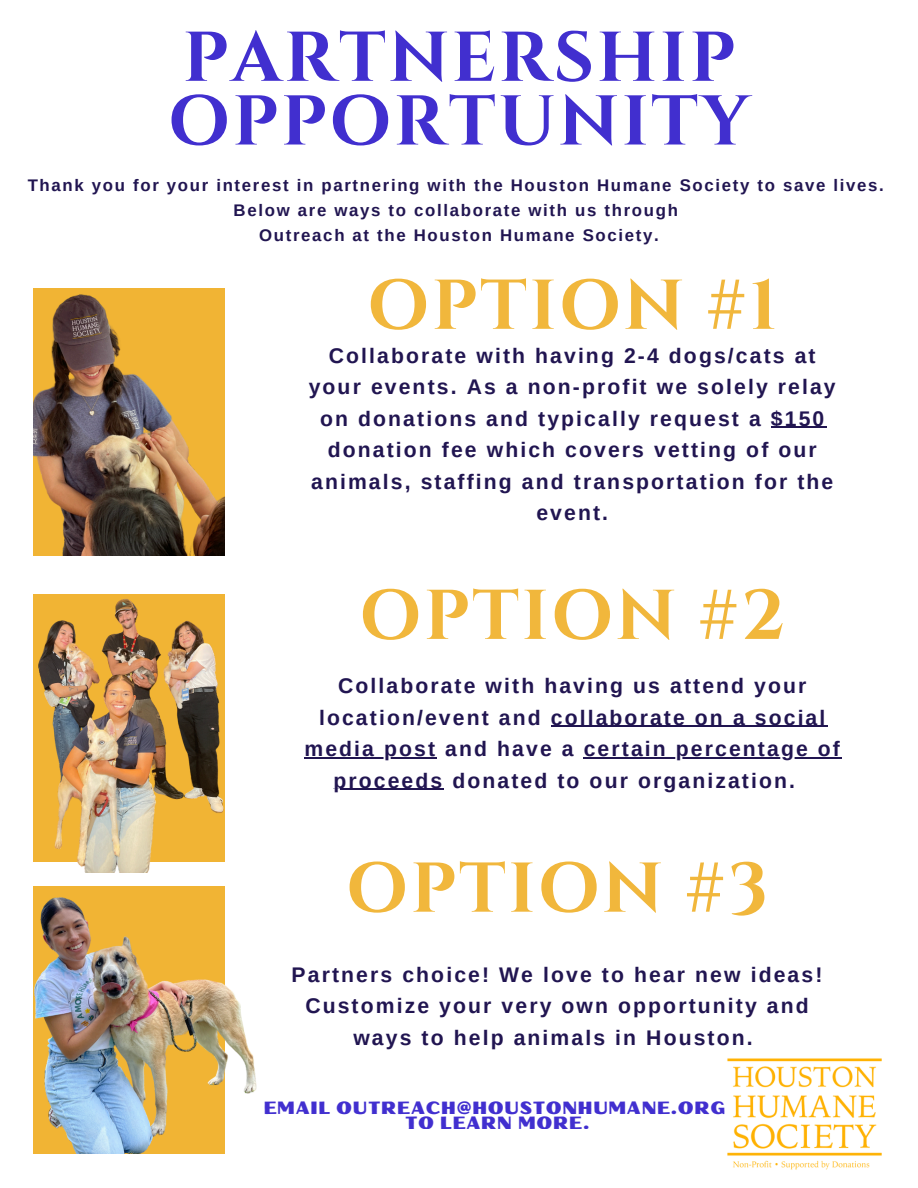
<style>
.page{position:relative;width:918px;height:1188px;background:#fff}
.page>*{position:absolute;margin:0;border:0;box-sizing:border-box;transform-origin:0 0}
.t1{font:700 70.35px "Cinzel";letter-spacing:.035em;color:#f1b434}
.t2{font:700 70.35px/63.8px "Cinzel";letter-spacing:.035em;color:#3926cd}
.t3{font:700 21.15px/31.5px "Arimo";letter-spacing:.1em;color:#211551;text-align:center}
.t4{font:17.7px/14.9px "Oilvare Base";letter-spacing:.035em;color:#3926cd;text-align:center}
.t5{font:700 16.8px "Arimo";letter-spacing:.1em;color:#211551}
</style>
<div class="page">
<img style="left:33px;top:886px;width:224px;height:268px">
<img style="left:33px;top:288px;width:191px;height:268px">
<img style="left:33px;top:594px;width:192px;height:279px">
<hr style="left:771px;top:427px;width:55px;height:1px;background:#211551">
<hr style="left:551px;top:726px;width:277px;height:1px;background:#211551">
<hr style="left:304px;top:757px;width:133px;height:1px;background:#211551">
<hr style="left:584px;top:757px;width:258px;height:1px;background:#211551">
<hr style="left:333px;top:789px;width:111px;height:1px;background:#211551">
<img style="left:727px;top:1058px;width:155px;height:112px">
<h1 class="t2" style="left:168px;top:28px;width:583px">PARTNERSHIP<br>OPPORTUNITY</h1>
<p class="t5" style="left:28px;top:176px;width:858px">Thank you for your interest in partnering with the Houston Humane Society to save lives.</p>
<p class="t5" style="left:234px;top:201px;width:446px">Below are ways to collaborate with us through</p>
<h1 class="t5" style="left:259px;top:226px;width:401px">Outreach at the Houston Humane Society.</h1>
<h1 class="t1" style="left:367px;top:260px;width:411px">OPTION #1</h1>
<h2 class="t3" style="left:309px;top:340px;width:529px">Collaborate with having 2-4 dogs/cats at your events. As a non-profit we solely relay on donations and typically request a $150 donation fee which covers vetting of our animals, staffing and transportation for the event.</h2>
<h1 class="t1" style="left:359px;top:571px;width:427px">OPTION #2</h1>
<h1 class="t3" style="left:319px;top:670px;width:508px">Collaborate with having us attend your location/event and collaborate on a social</h1>
<p class="t3" style="left:304px;top:733px;width:271px">media post and have a</p>
<h2 class="t3" style="left:584px;top:733px;width:258px">certain percentage of</h2>
<h1 class="t3" style="left:333px;top:765px;width:463px">proceeds donated to our organization.</h1>
<h1 class="t1" style="left:346px;top:843px;width:423px">OPTION #3</h1>
<p class="t3" style="left:292px;top:959px;width:532px">Partners choice! We love to hear new ideas!<br>Customize your very own opportunity and ways to help animals in Houston.</p>
<p class="t4" style="left:263px;top:1100px;width:464px">EMAIL OUTREACH@HOUSTONHUMANE.ORG<br>TO LEARN MORE.</p>
</div>
